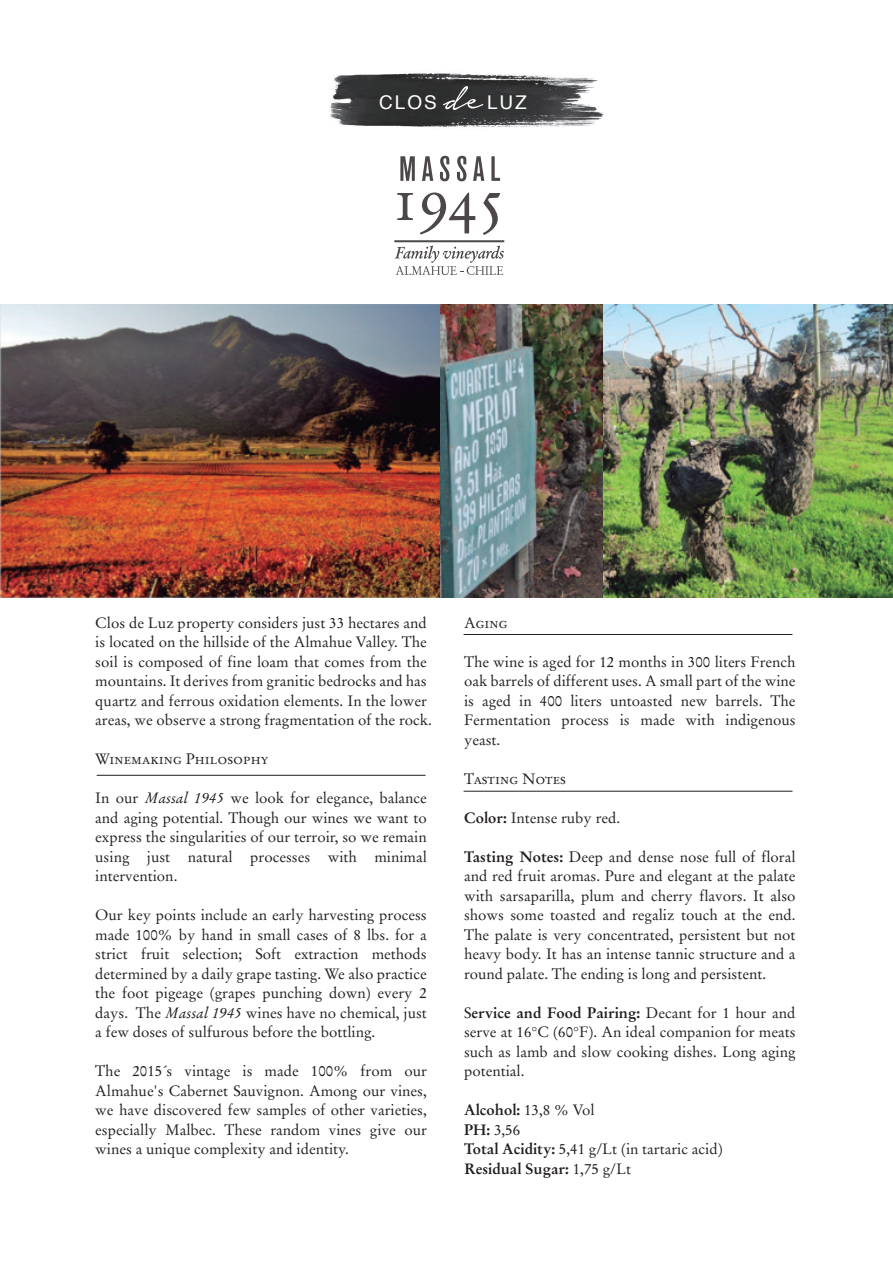
<style>
.page{position:relative;width:893px;height:1263px;background:#fff}
.page>*{position:absolute;margin:0;border:0;box-sizing:border-box;transform-origin:0 0}
.t1{font:18.9px "Helvetica";letter-spacing:.105em;color:#fff}
.t2{font:15px/19.5px "Stempel Garamond";color:#231f20;text-align:justify}
.t3{font:15px "Stempel Garamond Roman SC";color:#231f20}
.s1{font-style:italic}
.s2{font-weight:700}
</style>
<div class="page">
<img style="left:0;top:304px;width:441px;height:293px">
<img style="left:441px;top:304px;width:162px;height:293px">
<img style="left:603px;top:304px;width:290px;height:293px">
<hr style="left:97px;top:775px;width:328px;height:1px;background:#231f20">
<hr style="left:464px;top:634px;width:328px;height:1px;background:#231f20">
<hr style="left:464px;top:791px;width:328px;height:1px;background:#231f20">
<img style="left:330px;top:73px;width:273px;height:83px">
<svg style="left:443px;top:86px;width:40px;height:24px"></svg>
<svg style="left:400px;top:156px;width:15px;height:25px"></svg>
<svg style="left:422px;top:156px;width:11px;height:25px"></svg>
<svg style="left:440px;top:156px;width:10px;height:25px"></svg>
<svg style="left:457px;top:156px;width:10px;height:25px"></svg>
<svg style="left:473px;top:156px;width:11px;height:25px"></svg>
<svg style="left:491px;top:156px;width:9px;height:25px"></svg>
<svg style="left:394px;top:192px;width:110px;height:83px"></svg>
<p class="t1" style="left:379px;top:95px;width:59px">CLOS</p>
<p class="t1" style="left:487px;top:95px;width:41px">LUZ</p>
<p class="t2" style="left:95px;top:613px;width:338px;text-align:left">Clos de Luz property considers just 33 hectares and is located on the hillside of the Almahue Valley. The soil is composed of fine loam that comes from the mountains. It derives from granitic bedrocks and has quartz and ferrous oxidation elements. In the lower areas, we observe a strong fragmentation of the rock.</p>
<p class="t3" style="left:95px;top:750px;width:174px">Winemaking Philosophy</p>
<p class="t2" style="left:95px;top:788px;width:333px">In our <span class="s1">Massal 1945</span> we look for elegance, balance and aging potential. Though our wines we want to express the singularities of our terroir, so we remain using just natural processes with minimal intervention.</p>
<p class="t2" style="left:95px;top:905px;width:333px">Our key points include an early harvesting process made 100% by hand in small cases of 8 lbs. for a strict fruit selection; Soft extraction methods determined by a daily grape tasting. We also practice the foot pigeage (grapes punching down) every 2 days. The <span class="s1">Massal 1945</span> wines have no chemical, just a few doses of sulfurous before the bottling.</p>
<p class="t2" style="left:95px;top:1061px;width:333px">The 2015´s vintage is made 100% from our Almahue's Cabernet Sauvignon. Among our vines, we have discovered few samples of other varieties, especially Malbec. These random vines give our wines a unique complexity and identity.</p>
<p class="t3" style="left:464px;top:613px;width:45px">Aging</p>
<p class="t2" style="left:464px;top:652px;width:333px">The wine is aged for 12 months in 300 liters French oak barrels of different uses. A small part of the wine is aged in 400 liters untoasted new barrels. The Fermentation process is made with indigenous yeast.</p>
<p class="t3" style="left:464px;top:769px;width:103px">Tasting Notes</p>
<p class="t2" style="left:464px;top:808px;width:158px"><span class="s2">Color:</span> Intense ruby red.</p>
<p class="t2" style="left:464px;top:847px;width:333px"><span class="s2">Tasting Notes:</span> Deep and dense nose full of floral and red fruit aromas. Pure and elegant at the palate with sarsaparilla, plum and cherry flavors. It also shows some toasted and regaliz touch at the end.<br>The palate is very concentrated, persistent but not heavy body. It has an intense tannic structure and a round palate. The ending is long and persistent.</p>
<p class="t2" style="left:464px;top:1003px;width:333px">S<span class="s2">ervice and Food Pairing:</span> Decant for 1 hour and serve at 16°C (60°F). An ideal companion for meats such as lamb and slow cooking dishes. Long aging potential.</p>
<p class="t2" style="left:464px;top:1100px;width:260px;text-align:left"><span class="s2">Alcohol:</span> 13,8 % Vol<br><span class="s2">PH:</span> 3,56<br><span class="s2">Total Acidity:</span> 5,41 g/Lt (in tartaric acid)<br><span class="s2">Residual Sugar:</span> 1,75 g/Lt</p>
</div>
